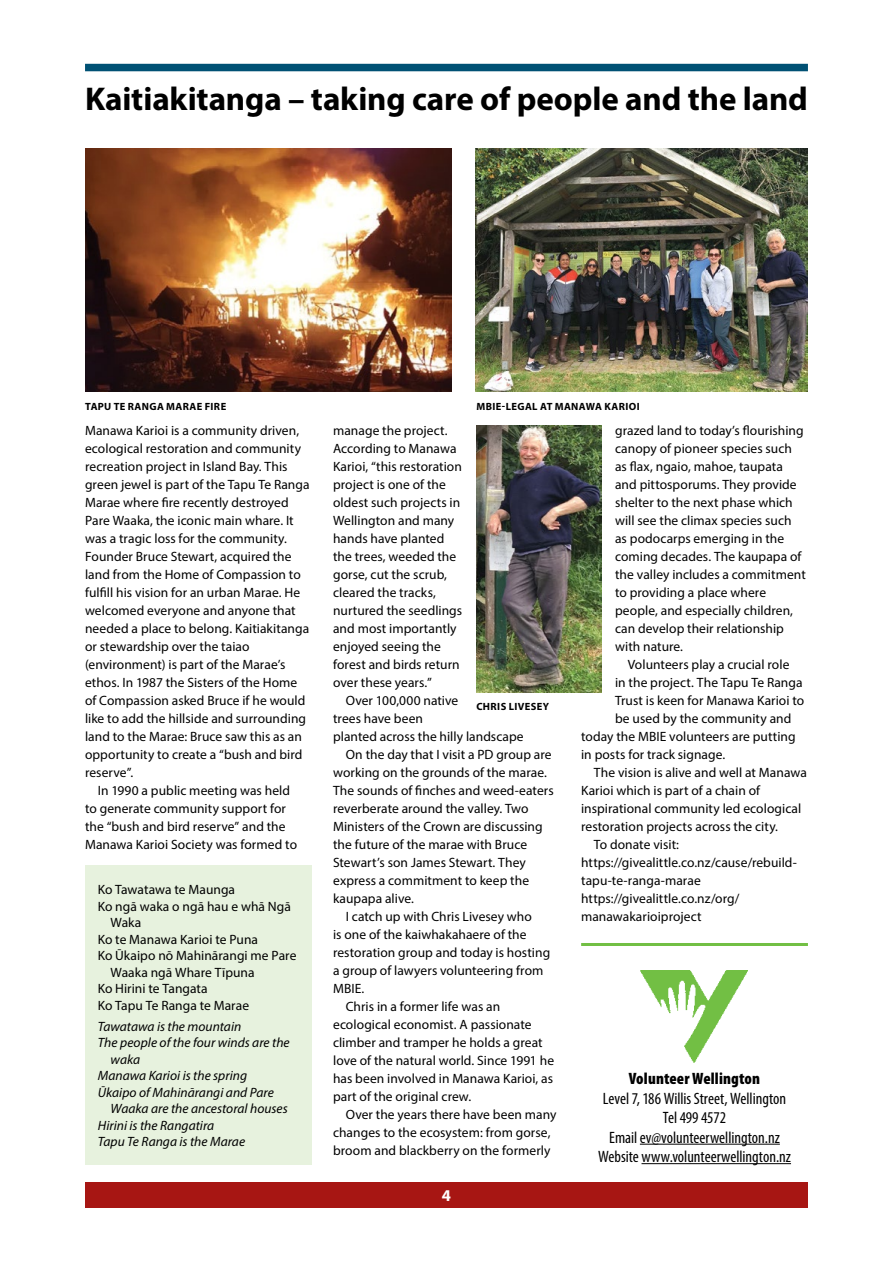
<style>
.page{position:relative;width:893px;height:1263px;background:#fff}
.page>*{position:absolute;margin:0;border:0;box-sizing:border-box;transform-origin:0 0}
.t1{font:700 33px "Myriad Pro";letter-spacing:-.005em;color:#000}
.t2{font:condensed 16.5px/19.5px "Myriad Pro";color:#000;text-align:center}
.t3{font:900 condensed 16.5px "Myriad Pro";letter-spacing:.01em;color:#000}
.t4{font:700 16.5px "Myriad Pro";color:#fff}
.t5{font:13.5px/18px "Myriad Pro";letter-spacing:.005em;color:#000}
.t6{font:italic 13.5px "Myriad Pro";color:#000}
.t7{font:700 10.5px "Myriad Pro";letter-spacing:.035em;color:#000}
</style>
<div class="page">
<div style="left:85px;top:1182px;width:723px;height:26px;background:#a71613"></div>
<div style="left:85px;top:64px;width:723px;height:7px;background:#005174"></div>
<hr style="left:640px;top:1144px;width:140px;height:1px;background:#000">
<hr style="left:641px;top:1163px;width:150px;height:1px;background:#000">
<img style="left:640px;top:970px;width:108px;height:93px">
<hr style="left:581px;top:943px;width:227px;height:3px;background:#72bf44">
<div style="left:85px;top:865px;width:227px;height:300px;background:#e7f2de"></div>
<img style="left:476px;top:149px;width:332px;height:243px">
<img style="left:85px;top:149px;width:366px;height:243px">
<img style="left:476px;top:425px;width:125px;height:268px">
<h1 class="t1" style="left:85px;top:77px;width:724px">Kaitiakitanga – taking care of people and the land</h1>
<p class="t7" style="left:85px;top:399px;width:143px">TAPU TE RANGA MARAE FIRE</p>
<p class="t7" style="left:476px;top:399px;width:165px">MBIE-LEGAL AT MANAWA KARIOI</p>
<p class="t5" style="left:85px;top:422px;width:226px">Manawa Karioi is a community driven, ecological restoration and community recreation project in Island Bay. This green jewel is part of the Tapu Te Ranga Marae where fire recently destroyed Pare Waaka, the iconic main whare. It was a tragic loss for the community.<br>Founder Bruce Stewart, acquired the land from the Home of Compassion to fulfill his vision for an urban Marae. He welcomed everyone and anyone that needed a place to belong. Kaitiakitanga or stewardship over the taiao (environment) is part of the Marae’s ethos. In 1987 the Sisters of the Home of Compassion asked Bruce if he would like to add the hillside and surrounding land to the Marae: Bruce saw this as an opportunity to create a “bush and bird reserve”.</p>
<p class="t5" style="left:85px;top:781px;width:214px;text-indent:13px">In 1990 a public meeting was held to generate community support for the “bush and bird reserve” and the Manawa Karioi Society was formed to</p>
<p class="t5" style="left:98px;top:880px;width:139px">Ko Tawatawa te Maunga</p>
<p class="t5" style="left:98px;top:897px;width:195px">Ko ngā waka o ngā hau e whā Ngā</p>
<p class="t5" style="left:111px;top:913px;width:32px">Waka</p>
<p class="t5" style="left:98px;top:930px;width:162px">Ko te Manawa Karioi te Puna</p>
<p class="t5" style="left:98px;top:946px;width:200px">Ko Ūkaipo nō Mahinārangi me Pare</p>
<p class="t5" style="left:111px;top:963px;width:146px">Waaka ngā Whare Tīpuna</p>
<p class="t5" style="left:98px;top:979px;width:111px">Ko Hirini te Tangata</p>
<p class="t5" style="left:98px;top:996px;width:153px">Ko Tapu Te Ranga te Marae</p>
<p class="t6" style="left:98px;top:1018px;width:145px">Tawatawa is the mountain</p>
<p class="t6" style="left:98px;top:1034px;width:193px">The people of the four winds are the</p>
<p class="t6" style="left:111px;top:1051px;width:31px">waka</p>
<p class="t6" style="left:98px;top:1067px;width:151px">Manawa Karioi is the spring</p>
<p class="t6" style="left:98px;top:1084px;width:178px">Ūkaipo of Mahinārangi and Pare</p>
<p class="t6" style="left:111px;top:1100px;width:179px">Waaka are the ancestoral houses</p>
<p class="t6" style="left:98px;top:1117px;width:118px">Hirini is the Rangatira</p>
<p class="t6" style="left:98px;top:1133px;width:149px">Tapu Te Ranga is the Marae</p>
<p class="t5" style="left:333px;top:421px;width:131px">manage the project.<br>According to Manawa<br>Karioi, “this restoration project is one of the oldest such projects in<br>Wellington and many hands have planted the trees, weeded the gorse, cut the scrub, cleared the tracks, nurtured the seedlings and most importantly enjoyed seeing the forest and birds return over these years.”</p>
<p class="t5" style="left:346px;top:691px;width:114px">Over 100,000 native</p>
<p class="t5" style="left:333px;top:709px;width:91px">trees have been</p>
<p class="t5" style="left:333px;top:727px;width:192px">planted across the hilly landscape</p>
<p class="t5" style="left:346px;top:745px;width:207px">On the day that I visit a PD group are</p>
<p class="t5" style="left:333px;top:763px;width:215px">working on the grounds of the marae.</p>
<p class="t5" style="left:333px;top:781px;width:222px">The sounds of finches and weed-eaters</p>
<p class="t5" style="left:333px;top:799px;width:197px">reverberate around the valley. Two</p>
<p class="t5" style="left:333px;top:817px;width:211px">Ministers of the Crown are discussing</p>
<p class="t5" style="left:333px;top:835px;width:196px">the future of the marae with Bruce</p>
<p class="t5" style="left:333px;top:853px;width:194px">Stewart’s son James Stewart. They</p>
<p class="t5" style="left:333px;top:871px;width:198px">express a commitment to keep the</p>
<p class="t5" style="left:333px;top:889px;width:82px">kaupapa alive.</p>
<p class="t5" style="left:346px;top:907px;width:188px">I catch up with Chris Livesey who</p>
<p class="t5" style="left:333px;top:925px;width:195px">is one of the kaiwhakahaere of the</p>
<p class="t5" style="left:333px;top:943px;width:219px">restoration group and today is hosting</p>
<p class="t5" style="left:333px;top:961px;width:212px">a group of lawyers volunteering from</p>
<p class="t5" style="left:333px;top:979px;width:33px">MBIE.</p>
<p class="t5" style="left:346px;top:997px;width:156px">Chris in a former life was an</p>
<p class="t5" style="left:333px;top:1015px;width:200px">ecological economist. A passionate</p>
<p class="t5" style="left:333px;top:1033px;width:211px">climber and tramper he holds a great</p>
<p class="t5" style="left:333px;top:1051px;width:222px">love of the natural world. Since 1991 he</p>
<p class="t5" style="left:333px;top:1069px;width:222px">has been involved in Manawa Karioi, as</p>
<p class="t5" style="left:333px;top:1087px;width:140px">part of the original crew.</p>
<p class="t5" style="left:346px;top:1105px;width:212px">Over the years there have been many</p>
<p class="t5" style="left:333px;top:1123px;width:219px">changes to the ecosystem: from gorse,</p>
<p class="t5" style="left:333px;top:1141px;width:219px">broom and blackberry on the formerly</p>
<p class="t7" style="left:476px;top:699px;width:74px">CHRIS LIVESEY</p>
<p class="t4" style="left:442px;top:1185px;width:11px">4</p>
<p class="t5" style="left:615px;top:422px;width:192px">grazed land to today’s flourishing canopy of pioneer species such as flax, ngaio, mahoe, taupata and pittosporums. They provide shelter to the next phase which will see the climax species such as podocarps emerging in the coming decades. The kaupapa of the valley includes a commitment to providing a place where people, and especially children, can develop their relationship with nature.</p>
<p class="t5" style="left:628px;top:655px;width:163px">Volunteers play a crucial role</p>
<p class="t5" style="left:615px;top:673px;width:189px">in the project. The Tapu Te Ranga</p>
<p class="t5" style="left:615px;top:691px;width:191px">Trust is keen for Manawa Karioi to</p>
<p class="t5" style="left:615px;top:709px;width:178px">be used by the community and</p>
<p class="t5" style="left:581px;top:727px;width:216px">today the MBIE volunteers are putting</p>
<p class="t5" style="left:581px;top:745px;width:146px">in posts for track signage.</p>
<p class="t5" style="left:594px;top:763px;width:215px">The vision is alive and well at Manawa</p>
<p class="t5" style="left:581px;top:781px;width:180px">Karioi which is part of a chain of</p>
<p class="t5" style="left:581px;top:799px;width:222px">inspirational community led ecological</p>
<p class="t5" style="left:581px;top:817px;width:198px">restoration projects across the city.</p>
<p class="t5" style="left:594px;top:835px;width:87px">To donate visit:</p>
<p class="t5" style="left:581px;top:853px;width:216px">https://givealittle.co.nz/cause/rebuild-</p>
<p class="t5" style="left:581px;top:871px;width:121px">tapu-te-ranga-marae</p>
<p class="t5" style="left:581px;top:889px;width:160px">https://givealittle.co.nz/org/</p>
<p class="t5" style="left:581px;top:907px;width:122px">manawakarioiproject</p>
<p class="t3" style="left:629px;top:1068px;width:133px">Volunteer Wellington</p>
<p class="t2" style="left:598px;top:1088px;width:194px">Level 7, 186 Willis Street, Wellington<br>Tel 499 4572<br>Email ev@volunteerwellington.nz<br>Website www.volunteerwellington.nz</p>
</div>
